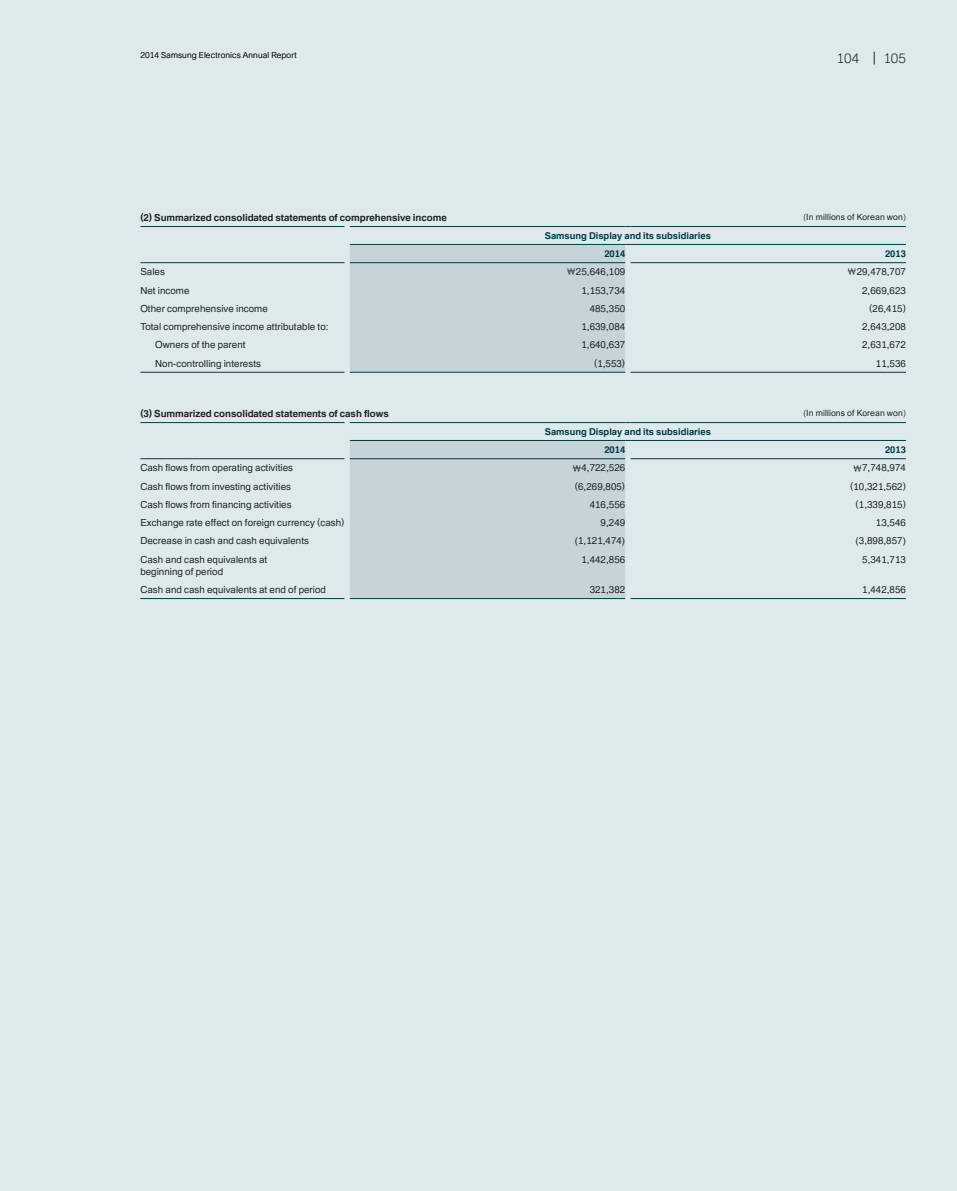
<style>
.page{position:relative;width:957px;height:1191px;background:#dee9ec}
.page>*{position:absolute;margin:0;border:0;box-sizing:border-box;transform-origin:0 0}
.t1{font:300 13.5px "Familiar Pro";color:#212427}
.t2{font:9.75px/12px "Familiar Pro";letter-spacing:.005em;color:#212427}
.t3{font:700 9.75px "Familiar Pro";letter-spacing:-.005em;color:#212427}
.t4{font:700 9.3px/18px "Familiar Pro";color:#003c4a}
.t5{font:8.7px "Familiar Pro";letter-spacing:.01em;color:#212427}
.t6{font:300 8.25px "Familiar Pro";letter-spacing:.015em;color:#212427}
.s1{font-weight:300}
.s2{font-family:"Apple SD Gothic Neo";font-size:9.3px}
</style>
<div class="page">
<svg style="left:874px;top:52px;width:1px;height:13px"></svg>
<hr style="left:140px;top:226px;width:204px;height:1px;background:#003c4a">
<hr style="left:140px;top:262px;width:204px;height:1px;background:#003c4a">
<hr style="left:630px;top:262px;width:276px;height:1px;background:#003c4a">
<hr style="left:630px;top:372px;width:276px;height:1px;background:#003c4a">
<hr style="left:350px;top:372px;width:275px;height:1px;background:#003c4a">
<hr style="left:140px;top:372px;width:204px;height:1px;background:#003c4a">
<hr style="left:350px;top:226px;width:275px;height:1px;background:#003c4a">
<hr style="left:630px;top:226px;width:276px;height:1px;background:#003c4a">
<div style="left:350px;top:244px;width:280px;height:128px;background:#c6d3d9"></div>
<hr style="left:630px;top:244px;width:276px;height:1px;background:#003c4a">
<hr style="left:140px;top:422px;width:204px;height:1px;background:#003c4a">
<hr style="left:140px;top:458px;width:204px;height:1px;background:#003c4a">
<hr style="left:630px;top:458px;width:276px;height:1px;background:#003c4a">
<hr style="left:630px;top:598px;width:276px;height:1px;background:#003c4a">
<hr style="left:350px;top:598px;width:275px;height:1px;background:#003c4a">
<hr style="left:140px;top:598px;width:204px;height:1px;background:#003c4a">
<hr style="left:350px;top:422px;width:275px;height:1px;background:#003c4a">
<hr style="left:630px;top:422px;width:276px;height:1px;background:#003c4a">
<div style="left:350px;top:440px;width:280px;height:158px;background:#c6d3d9"></div>
<hr style="left:630px;top:440px;width:276px;height:1px;background:#003c4a">
<p class="t6" style="left:140px;top:50px;width:158px">2014 Samsung Electronics Annual Report</p>
<h1 class="t1" style="left:836px;top:50px;width:24px">104</h1>
<h1 class="t1" style="left:883px;top:50px;width:24px">105</h1>
<p class="t3" style="left:140px;top:211px;width:308px">(2) Summarized consolidated statements of comprehensive income</p>
<p class="t5" style="left:803px;top:212px;width:104px"><span class="s1">(</span>In millions of Korean won<span class="s1">)</span></p>
<p class="t4" style="left:604px;top:226px;width:108px;text-indent:-60px">Samsung Display and its subsidiaries<br>2014</p>
<p class="t4" style="left:885px;top:244px;width:22px">2013</p>
<p class="t2" style="left:140px;top:266px;width:26px">Sales</p>
<p class="t2" style="left:567px;top:266px;width:59px"><span class="s2">₩</span>25,646,109</p>
<p class="t2" style="left:848px;top:266px;width:59px"><span class="s2">₩</span>29,478,707</p>
<p class="t2" style="left:140px;top:284px;width:51px">Net income</p>
<p class="t2" style="left:581px;top:284px;width:45px">1,153,734</p>
<p class="t2" style="left:862px;top:284px;width:45px">2,669,623</p>
<p class="t2" style="left:140px;top:302px;width:129px">Other comprehensive income</p>
<p class="t2" style="left:590px;top:302px;width:37px">485,350</p>
<p class="t2" style="left:869px;top:302px;width:38px">(26,415)</p>
<p class="t2" style="left:140px;top:320px;width:190px">Total comprehensive income attributable to:</p>
<p class="t2" style="left:581px;top:320px;width:45px">1,639,084</p>
<p class="t2" style="left:862px;top:320px;width:45px">2,643,208</p>
<p class="t2" style="left:155px;top:339px;width:92px">Owners of the parent</p>
<p class="t2" style="left:581px;top:339px;width:45px">1,640,637</p>
<p class="t2" style="left:862px;top:339px;width:45px">2,631,672</p>
<p class="t2" style="left:155px;top:357px;width:107px">Non-controlling interests</p>
<p class="t2" style="left:594px;top:357px;width:33px">(1,553)</p>
<p class="t2" style="left:876px;top:357px;width:32px">11,536</p>
<p class="t3" style="left:140px;top:407px;width:250px">(3) Summarized consolidated statements of cash flows</p>
<p class="t5" style="left:803px;top:408px;width:104px"><span class="s1">(</span>In millions of Korean won<span class="s1">)</span></p>
<p class="t4" style="left:604px;top:422px;width:108px;text-indent:-60px">Samsung Display and its subsidiaries<br>2014</p>
<p class="t4" style="left:885px;top:440px;width:22px">2013</p>
<p class="t2" style="left:140px;top:462px;width:154px">Cash flows from operating activities</p>
<p class="t2" style="left:573px;top:462px;width:54px"><span class="s2">₩</span>4,722,526</p>
<p class="t2" style="left:853px;top:462px;width:54px"><span class="s2">₩</span>7,748,974</p>
<p class="t2" style="left:140px;top:480px;width:152px">Cash flows from investing activities</p>
<p class="t2" style="left:575px;top:480px;width:52px">(6,269,805)</p>
<p class="t2" style="left:850px;top:480px;width:57px">(10,321,562)</p>
<p class="t2" style="left:140px;top:498px;width:153px">Cash flows from financing activities</p>
<p class="t2" style="left:590px;top:498px;width:37px">416,556</p>
<p class="t2" style="left:855px;top:498px;width:52px">(1,339,815)</p>
<p class="t2" style="left:140px;top:516px;width:206px">Exchange rate effect on foreign currency (cash)</p>
<p class="t2" style="left:600px;top:516px;width:26px">9,249</p>
<p class="t2" style="left:876px;top:516px;width:32px">13,546</p>
<p class="t2" style="left:140px;top:535px;width:170px">Decrease in cash and cash equivalents</p>
<p class="t2" style="left:575px;top:535px;width:52px">(1,121,474)</p>
<p class="t2" style="left:855px;top:535px;width:52px">(3,898,857)</p>
<p class="t2" style="left:140px;top:553px;width:128px">Cash and cash equivalents at beginning of period</p>
<p class="t2" style="left:581px;top:553px;width:45px">1,442,856</p>
<p class="t2" style="left:862px;top:553px;width:45px">5,341,713</p>
<p class="t2" style="left:140px;top:583px;width:187px">Cash and cash equivalents at end of period</p>
<p class="t2" style="left:590px;top:583px;width:37px">321,382</p>
<p class="t2" style="left:862px;top:583px;width:45px">1,442,856</p>
</div>
